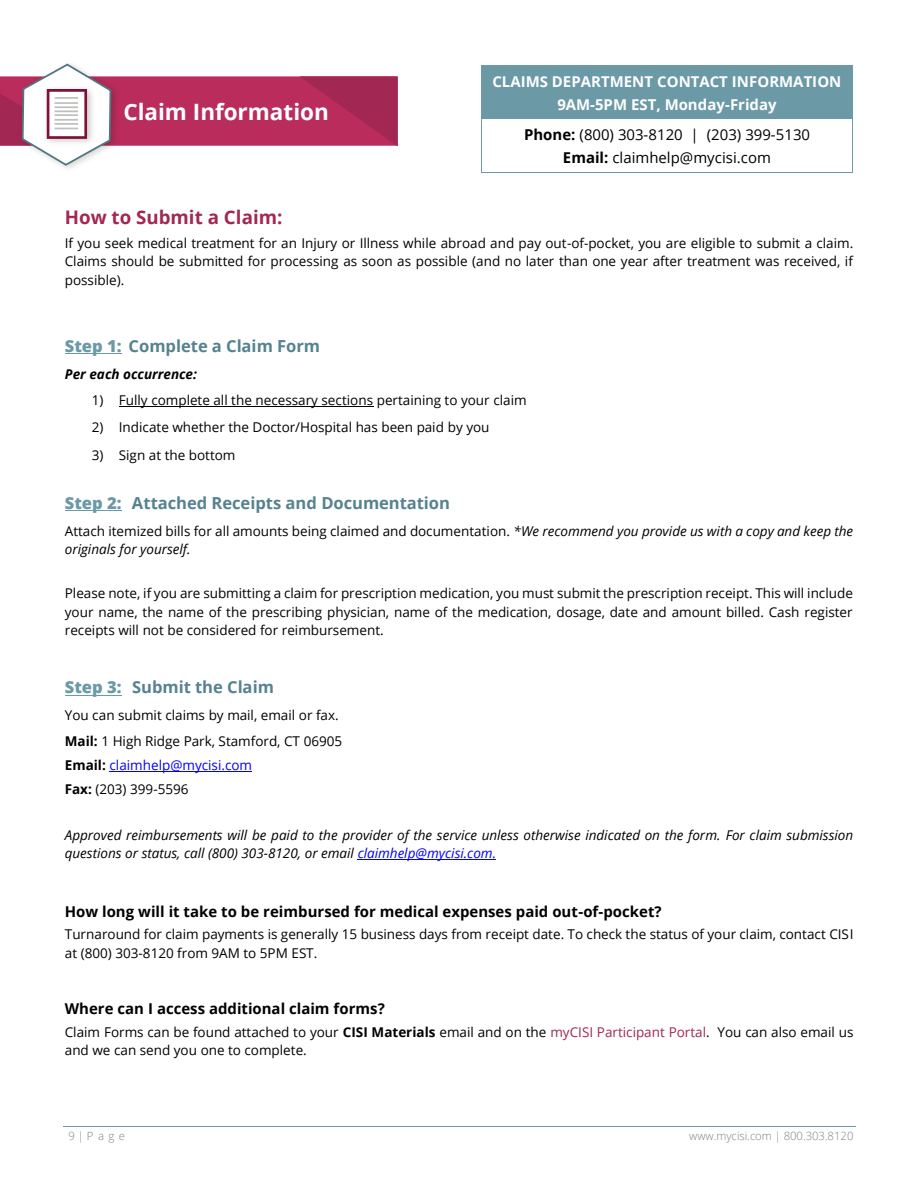
<style>
.page{position:relative;width:918px;height:1188px;background:#fff}
.page>*{position:absolute;margin:0;border:0;box-sizing:border-box;transform-origin:0 0}
.t1{font:700 22.5px "Open Sans";color:#fff}
.t2{font:700 18.75px "Open Sans";color:#a22752}
.t3{font:700 16.5px "Open Sans";color:#568290}
.t4{font:700 15px "Open Sans";color:#000}
.t5{font:15px "Open Sans";color:#000}
.t6{font:700 15px "Open Sans";color:#fff}
.t7{font:13.5px/18.3px "Open Sans";color:#000;text-align:justify}
.t8{font:italic 13.5px/18.3px "Open Sans";color:#000}
.t9{font:13.5px "Open Sans";color:#00f}
.t10{font:italic 700 13.5px "Open Sans";color:#000}
.t11{font:300 11.4px "Open Sans";color:#808080}
.s1{font-weight:700}
.s2{font-weight:800;color:#6b99a6}
.s3{font-style:normal}
.s4{font-weight:700;color:#000}
.s5{color:#00f}
.s6{color:#a22752}
</style>
<div class="page">
<hr style="left:63px;top:1126px;width:793px;height:1px;background:#6b99a6">
<hr style="left:65px;top:353px;width:57px;height:1px;background:#6b99a6">
<hr style="left:119px;top:406px;width:254px;height:1px;background:#000">
<hr style="left:65px;top:510px;width:57px;height:1px;background:#6b99a6">
<hr style="left:65px;top:695px;width:57px;height:1px;background:#6b99a6">
<hr style="left:109px;top:771px;width:143px;height:1px;background:#00f">
<hr style="left:358px;top:859px;width:138px;height:1px;background:#00f">
<div style="left:482px;top:66px;width:371px;height:26px;background:#6b99a6"></div>
<div style="left:482px;top:92px;width:371px;height:26px;background:#6b99a6"></div>
<svg style="left:481px;top:66px;width:1px;height:107px"></svg>
<hr style="left:482px;top:172px;width:371px;height:1px;background:#6b99a6">
<svg style="left:0;top:63px;width:398px;height:104px"></svg>
<p class="t1" style="left:123px;top:96px;width:207px">Claim Information</p>
<p class="t6" style="left:492px;top:71px;width:350px">CLAIMS DEPARTMENT CONTACT INFORMATION</p>
<p class="t6" style="left:557px;top:94px;width:221px">9AM-5PM EST, Monday-Friday</p>
<p class="t5" style="left:524px;top:124px;width:287px"><span class="s1">Phone:</span> (800) 303-8120 | (203) 399-5130</p>
<p class="t5" style="left:563px;top:147px;width:210px"><span class="s1">Email:</span> claimhelp@mycisi.com</p>
<p class="t2" style="left:65px;top:204px;width:219px">How to Submit a Claim:</p>
<p class="t7" style="left:65px;top:233px;width:790px">If you seek medical treatment for an Injury or Illness while abroad and pay out-of-pocket, you are eligible to submit a claim.<br>Claims should be submitted for processing as soon as possible (and no later than one year after treatment was received, if possible).</p>
<p class="t3" style="left:65px;top:334px;width:257px"><span class="s2">Step 1:</span> Complete a Claim Form</p>
<p class="t10" style="left:65px;top:364px;width:134px">Per each occurrence:</p>
<p class="t7" style="left:92px;top:390px;width:436px">1) Fully complete all the necessary sections pertaining to your claim</p>
<p class="t7" style="left:92px;top:418px;width:399px">2) Indicate whether the Doctor/Hospital has been paid by you</p>
<p class="t7" style="left:92px;top:445px;width:145px">3) Sign at the bottom</p>
<p class="t3" style="left:65px;top:491px;width:387px"><span class="s2">Step 2:</span> Attached Receipts and Documentation</p>
<p class="t8" style="left:65px;top:521px;width:790px"><span class="s3">Attach itemized bills for all amounts being claimed and documentation.</span> *We recommend you provide us with a copy and keep the originals for yourself.</p>
<p class="t7" style="left:65px;top:584px;width:790px">Please note, if you are submitting a claim for prescription medication, you must submit the prescription receipt. This will include your name, the name of the prescribing physician, name of the medication, dosage, date and amount billed. Cash register receipts will not be considered for reimbursement.</p>
<p class="t3" style="left:65px;top:676px;width:211px"><span class="s2">Step 3:</span> Submit the Claim</p>
<p class="t7" style="left:65px;top:706px;width:275px">You can submit claims by mail, email or fax.</p>
<p class="t7" style="left:65px;top:731px;width:279px"><span class="s1">Mail:</span> 1 High Ridge Park, Stamford, CT 06905</p>
<p class="t9" style="left:65px;top:756px;width:189px"><span class="s4">Email:</span> claimhelp@mycisi.com</p>
<p class="t7" style="left:65px;top:780px;width:125px"><span class="s1">Fax:</span> (203) 399-5596</p>
<p class="t8" style="left:65px;top:825px;width:790px">Approved reimbursements will be paid to the provider of the service unless otherwise indicated on the form. For claim submission questions or status, call (800) 303-8120, or email <span class="s5">claimhelp@mycisi.com.</span></p>
<p class="t4" style="left:65px;top:901px;width:598px">How long will it take to be reimbursed for medical expenses paid out-of-pocket?</p>
<p class="t7" style="left:65px;top:925px;width:790px">Turnaround for claim payments is generally 15 business days from receipt date. To check the status of your claim, contact CISI at (800) 303-8120 from 9AM to 5PM EST.</p>
<p class="t4" style="left:65px;top:998px;width:321px">Where can I access additional claim forms?</p>
<p class="t7" style="left:65px;top:1022px;width:790px">Claim Forms can be found attached to your <span class="s1">CISI Materials</span> email and on the <span class="s6">myCISI Participant Portal</span>. You can also email us and we can send you one to complete.</p>
<p class="t11" style="left:69px;top:1128px;width:58px">9| Page</p>
<p class="t11" style="left:689px;top:1128px;width:166px">www.mycisi.com | 800.303.8120</p>
</div>
